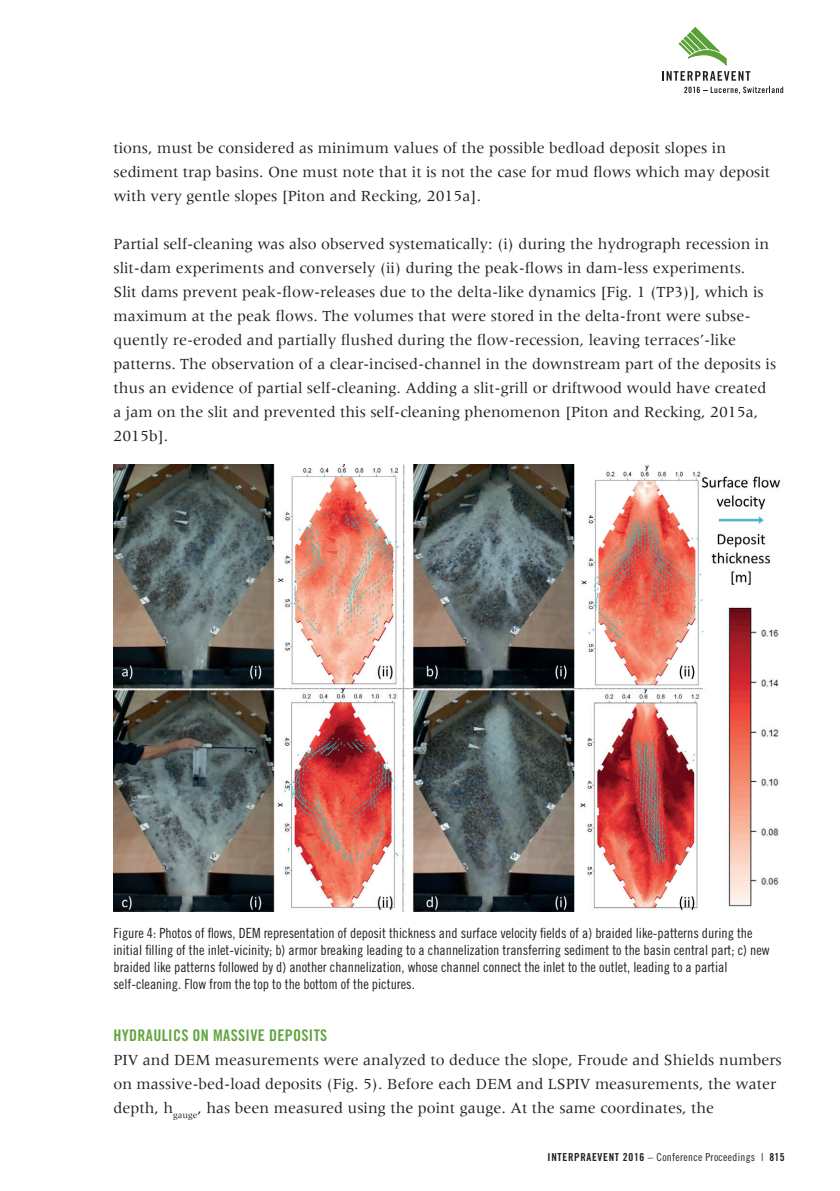
<style>
.page{position:relative;width:840px;height:1191px;background:#fff}
.page>*{position:absolute;margin:0;border:0;box-sizing:border-box;transform-origin:0 0}
.t1{font:16px/24px "Meridien LT Std";color:#231f20}
.t2{font:16px "Trade Gothic LT Std Bd Cn 20";letter-spacing:.02em;color:#63a443}
.t3{font:14px/17px "Trade Gothic LT Std Cn 18";color:#231f20}
.t4{font:11px "Trade Gothic LT Std Cn 18";letter-spacing:.03em;color:#231f20}
.s1{font-family:"Trade Gothic LT Std Bd Cn 20"}
</style>
<div class="page">
<svg style="left:662px;top:71px;width:88px;height:10px"></svg>
<svg style="left:684px;top:87px;width:98px;height:7px"></svg>
<svg style="left:678px;top:27px;width:48px;height:38px"></svg>
<img style="left:113px;top:465px;width:668px;height:446px">
<p class="t1" style="left:113px;top:135px;width:658px">tions, must be considered as minimum values of the possible bedload deposit slopes in sediment trap basins. One must note that it is not the case for mud flows which may deposit with very gentle slopes [Piton and Recking, 2015a].</p>
<p class="t1" style="left:113px;top:231px;width:664px">Partial self-cleaning was also observed systematically: (i) during the hydrograph recession in slit-dam experiments and conversely (ii) during the peak-flows in dam-less experiments.<br>Slit dams prevent peak-flow-releases due to the delta-like dynamics [Fig. 1 (TP3)], which is maximum at the peak flows. The volumes that were stored in the delta-front were subse&shy;quently re-eroded and partially flushed during the flow-recession, leaving terraces’-like patterns. The observation of a clear-incised-channel in the downstream part of the deposits is thus an evidence of partial self-cleaning. Adding a slit-grill or driftwood would have created a jam on the slit and prevented this self-cleaning phenomenon [Piton and Recking, 2015a, 2015b].</p>
<p class="t3" style="left:113px;top:924px;width:657px">Figure 4: Photos of flows, DEM representation of deposit thickness and surface velocity fields of a) braided like-patterns during the initial filling of the inlet-vicinity; b) armor breaking leading to a channelization transferring sediment to the basin central part; c) new braided like patterns followed by d) another channelization, whose channel connect the inlet to the outlet, leading to a partial self-cleaning. Flow from the top to the bottom of the pictures.</p>
<p class="t2" style="left:113px;top:1025px;width:215px">HYDRAULICS ON MASSIVE DEPOSITS</p>
<p class="t1" style="left:113px;top:1047px;width:669px">PIV and DEM measurements were analyzed to deduce the slope, Froude and Shields numbers on massive-bed-load deposits (Fig. 5). Before each DEM and LSPIV measurements, the water depth, h<sub>gauge</sub>, has been measured using the point gauge. At the same coordinates, the</p>
<p class="t4" style="left:547px;top:1150px;width:238px"><span class="s1">INTERPRAEVENT 2016</span> – Conference Proceedings | <span class="s1">815</span></p>
</div>
